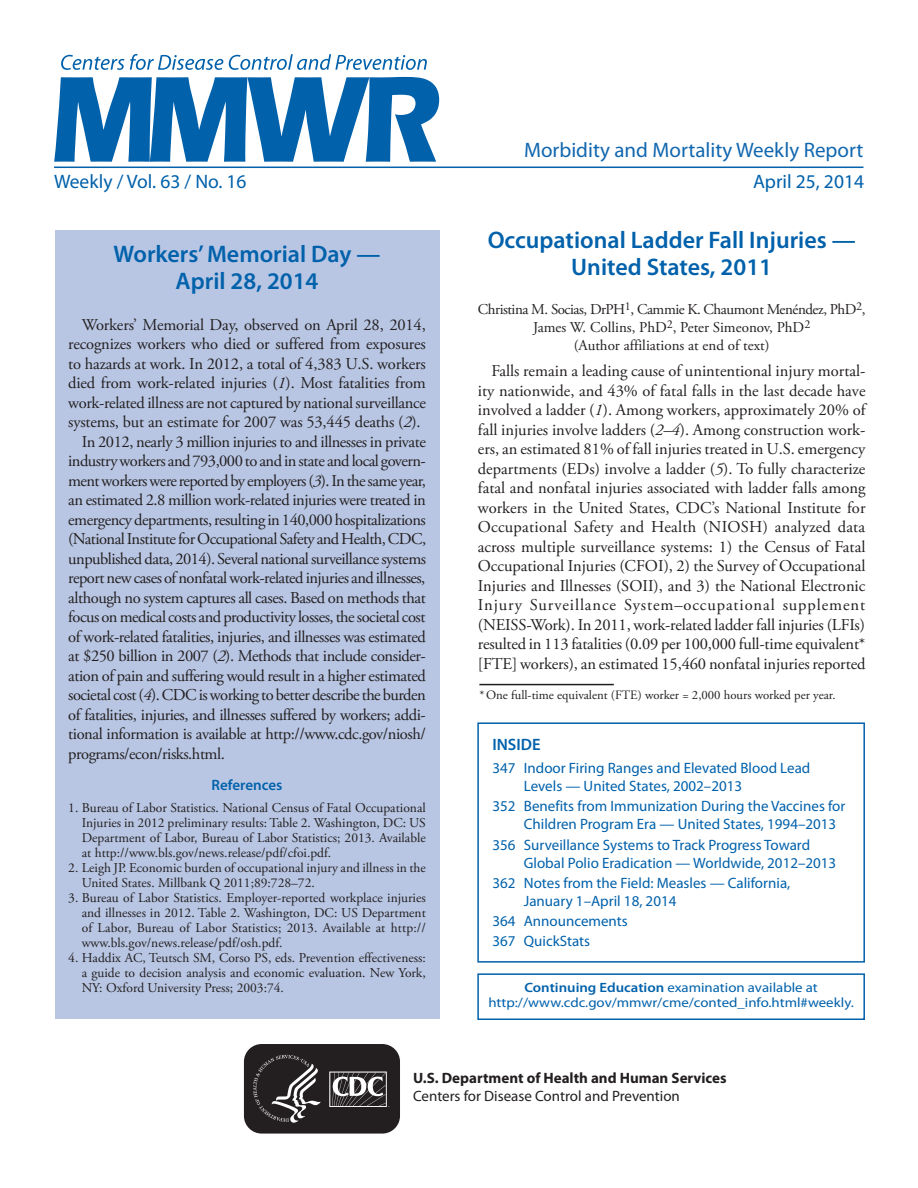
<style>
.page{position:relative;width:918px;height:1188px;background:#fff}
.page>*{position:absolute;margin:0;border:0;box-sizing:border-box;transform-origin:0 0}
.headline{font:600 24px/27px "Myriad Pro";color:#0161ab;text-align:center}
.t1{font:21px "Myriad Pro";color:#1167af}
.cover_date_vol{font:19.5px "Myriad Pro";color:#0161ab}
.body_copy{font:16.5px/19.5px "Adobe Garamond Pro";letter-spacing:-.01em;color:#231f20;text-align:justify}
.inside{font:600 16.5px "Myriad Pro";color:#0161ab}
.toc_headline_to_999{font:15px/18px "Myriad Pro";color:#0161ab}
.reported_by_text{font:15px/18px "Adobe Garamond Pro";letter-spacing:-.005em;color:#231f20;text-align:center}
.t2{font:700 15px/18px "Myriad Pro";color:#231f20}
.headline3{font:600 15px "Myriad Pro";color:#0161ab}
.reference_text_1-9{font:13.5px/15px "Adobe Garamond Pro";color:#231f20;text-align:justify}
.ce_callout_box{font:13.5px/15px "Myriad Pro";color:#0161ab;text-align:center;scale:1.1 1}
.footnote_w_rule_text{font:12.75px "Adobe Garamond Pro";color:#231f20}
.s1{font-style:italic}
.s2{font-weight:600}
.s3{font-weight:400}
</style>
<div class="page">
<div style="left:477px;top:722px;width:388px;height:241px;border:2px solid #0161ab"></div>
<div style="left:477px;top:973px;width:388px;height:47px;border:2px solid #0161ab"></div>
<svg style="left:243px;top:1045px;width:157px;height:89px;background:#403c3d"></svg>
<hr style="left:54px;top:167px;width:810px;height:1px;background:#0161ab">
<svg style="left:54px;top:77px;width:385px;height:85px"></svg>
<svg style="left:61px;top:54px;width:366px;height:16px"></svg>
<div style="left:55px;top:230px;width:384px;height:789px;background:#b8c6e3"></div>
<hr style="left:479px;top:684px;width:135px;height:1px;background:#231f20">
<p class="t1" style="left:524px;top:137px;width:341px">Morbidity and Mortality Weekly Report</p>
<p class="cover_date_vol" style="left:54px;top:169px;width:194px">Weekly / Vol. 63 / No. 16</p>
<p class="cover_date_vol" style="left:753px;top:169px;width:112px">April 25, 2014</p>
<p class="headline" style="left:114px;top:240px;width:269px">Workers’ Memorial Day —<br>April 28, 2014</p>
<p class="body_copy" style="left:68px;top:315px;width:359px;text-indent:13px">Workers’ Memorial Day, observed on April 28, 2014, recognizes workers who died or suffered from exposures to hazards at work. In 2012, a total of 4,383 U.S. workers died from work-related injuries (<span class="s1">1</span>). Most fatalities from work-related illness are not captured by national surveillance systems, but an estimate for 2007 was 53,445 deaths (<span class="s1">2</span>).</p>
<p class="body_copy" style="left:68px;top:432px;width:359px;text-indent:13px">In 2012, nearly 3 million injuries to and illnesses in private industry workers and 793,000 to and in state and local govern&shy;ment workers were reported by employers (<span class="s1">3</span>). In the same year, an estimated 2.8 million work-related injuries were treated in emergency departments, resulting in 140,000 hospitalizations (National Institute for Occupational Safety and Health, CDC, unpublished data, 2014). Several national surveillance systems report new cases of nonfatal work-related injuries and illnesses, although no system captures all cases. Based on methods that focus on medical costs and productivity losses, the societal cost of work-related fatalities, injuries, and illnesses was estimated at $250 billion in 2007 (<span class="s1">2</span>). Methods that include consider&shy;ation of pain and suffering would result in a higher estimated societal cost (<span class="s1">4</span>). CDC is working to better describe the burden of fatalities, injuries, and illnesses suffered by workers; addi&shy;tional information is available at http://www.cdc.gov/niosh/ programs/econ/risks.html.</p>
<p class="headline3" style="left:212px;top:776px;width:72px">References</p>
<p class="reference_text_1-9" style="left:82px;top:801px;width:346px;text-indent:-14px">1. Bureau of Labor Statistics. National Census of Fatal Occupational Injuries in 2012 preliminary results: Table 2. Washington, DC: US Department of Labor, Bureau of Labor Statistics; 2013. Available at http://www.bls.gov/news.release/pdf/cfoi.pdf.</p>
<p class="reference_text_1-9" style="left:82px;top:861px;width:346px;text-indent:-14px">2. Leigh JP. Economic burden of occupational injury and illness in the<br>United States. Millbank Q 2011;89:728–72.</p>
<p class="reference_text_1-9" style="left:82px;top:891px;width:346px;text-indent:-14px">3. Bureau of Labor Statistics. Employer-reported workplace injuries and illnesses in 2012. Table 2. Washington, DC: US Department of Labor, Bureau of Labor Statistics; 2013. Available at http:// www.bls.gov/news.release/pdf/osh.pdf.</p>
<p class="reference_text_1-9" style="left:82px;top:951px;width:346px;text-indent:-14px">4. Haddix AC, Teutsch SM, Corso PS, eds. Prevention effectiveness: a guide to decision analysis and economic evaluation. New York, NY: Oxford University Press; 2003:74.</p>
<p class="headline" style="left:488px;top:225px;width:370px">Occupational Ladder Fall Injuries —<br>United States, 2011</p>
<p class="reported_by_text" style="left:478px;top:301px;width:389px">Christina M. Socias, DrPH<sup>1</sup>, Cammie K. Chaumont Menéndez, PhD<sup>2</sup>,<br>James W. Collins, PhD<sup>2</sup>, Peter Simeonov, PhD<sup>2<br></sup>(Author affiliations at end of text)</p>
<p class="body_copy" style="left:478px;top:362px;width:389px;text-indent:13px">Falls remain a leading cause of unintentional injury mortal&shy;ity nationwide, and 43% of fatal falls in the last decade have involved a ladder (<span class="s1">1</span>). Among workers, approximately 20% of fall injuries involve ladders (<span class="s1">2–4</span>). Among construction work&shy;ers, an estimated 81% of fall injuries treated in U.S. emergency departments (EDs) involve a ladder (<span class="s1">5</span>). To fully characterize fatal and nonfatal injuries associated with ladder falls among workers in the United States, CDC’s National Institute for Occupational Safety and Health (NIOSH) analyzed data across multiple surveillance systems: 1) the Census of Fatal Occupational Injuries (CFOI), 2) the Survey of Occupational Injuries and Illnesses (SOII), and 3) the National Electronic Injury Surveillance System–occupational supplement (NEISS-Work). In 2011, work-related ladder fall injuries (LFIs) resulted in 113 fatalities (0.09 per 100,000 full-time equivalent* [FTE] workers), an estimated 15,460 nonfatal injuries reported</p>
<p class="footnote_w_rule_text" style="left:479px;top:687px;width:358px">*One full-time equivalent (FTE) worker = 2,000 hours worked per year.</p>
<p class="inside" style="left:492px;top:734px;width:50px">INSIDE</p>
<p class="toc_headline_to_999" style="left:524px;top:759px;width:288px;text-indent:-32px">347 Indoor Firing Ranges and Elevated Blood Lead<br>Levels — United States, 2002–2013</p>
<p class="toc_headline_to_999" style="left:524px;top:797px;width:323px;text-indent:-32px">352 Benefits from Immunization During the Vaccines for<br>Children Program Era — United States, 1994–2013</p>
<p class="toc_headline_to_999" style="left:524px;top:835px;width:314px;text-indent:-32px">356 Surveillance Systems to Track Progress Toward<br>Global Polio Eradication — Worldwide, 2012–2013</p>
<p class="toc_headline_to_999" style="left:524px;top:873px;width:268px;text-indent:-31px">362 Notes from the Field: Measles — California,<br>January 1–April 18, 2014</p>
<p class="toc_headline_to_999" style="left:492px;top:912px;width:137px">364 Announcements</p>
<p class="toc_headline_to_999" style="left:492px;top:932px;width:99px">367 QuickStats</p>
<p class="ce_callout_box" style="left:488px;top:980px;width:334px"><span class="s2">Continuing Education</span> examination available at http://www.cdc.gov/mmwr/cme/conted_info.html#weekly.</p>
<p class="t2" style="left:413px;top:1069px;width:315px">U.S. Department of Health and Human Services<br><span class="s3">Centers for Disease Control and Prevention</span></p>
</div>
